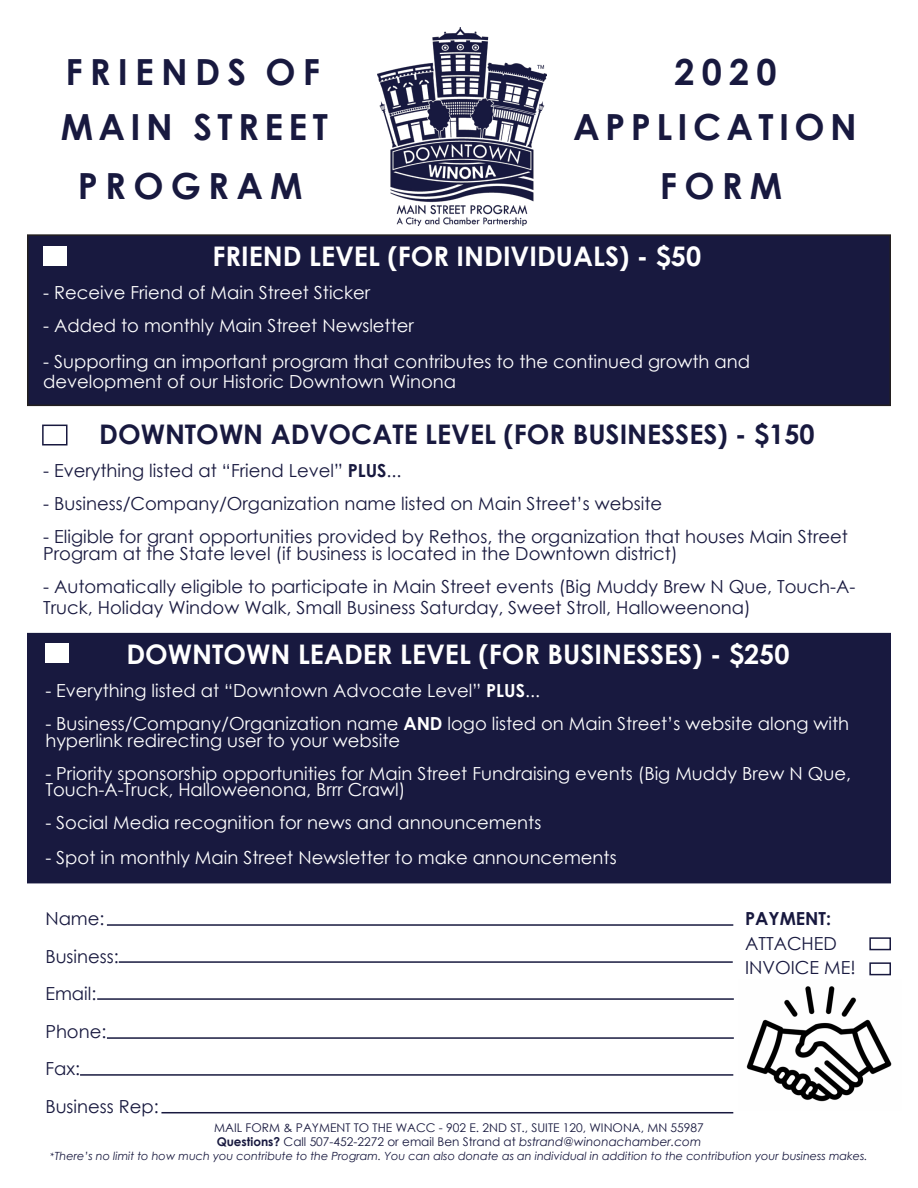
<style>
.page{position:relative;width:918px;height:1188px;background:#fff}
.page>*{position:absolute;margin:0;border:0;box-sizing:border-box;transform-origin:0 0}
.t1{font:700 36px "Century Gothic";letter-spacing:.2em;color:#18193f}
.t2{font:700 36px "Century Gothic";letter-spacing:.15em;color:#18193f}
.t3{font:700 27px "Century Gothic";color:#fff}
.t4{font:700 27px "Century Gothic";color:#18193f}
.t5{font:18px/16.5px "Century Gothic";color:#fff}
.t6{font:18px/37.5px "Century Gothic";color:#18193f}
.t7{font:700 18px "Century Gothic";color:#18193f}
.t8{font:12px/14.4px "Century Gothic";color:#18193f}
.t9{font:italic 11.25px "Century Gothic";color:#18193f}
.s1{font-weight:700}
.s2{font-style:italic}
.s3{font-family:"Minion Pro";font-style:normal}
</style>
<div class="page">
<div style="left:28px;top:235px;width:862px;height:170px;background:#18193f"></div>
<div style="left:27px;top:234px;width:864px;height:172px;border:2px solid #231f20"></div>
<img style="left:377px;top:27px;width:169px;height:199px">
<div style="left:43px;top:246px;width:24px;height:20px;background:#fff"></div>
<div style="left:42px;top:425px;width:26px;height:21px;background:#fff;border:2px solid #18193f"></div>
<div style="left:27px;top:633px;width:864px;height:250px;background:#18193f"></div>
<div style="left:45px;top:644px;width:24px;height:19px;background:#fff"></div>
<div style="left:869px;top:962px;width:22px;height:13px;border:2px solid #18193f"></div>
<div style="left:869px;top:937px;width:22px;height:13px;border:2px solid #18193f"></div>
<hr style="left:107px;top:924px;width:626px;height:2px;background:#18193f">
<hr style="left:97px;top:998px;width:637px;height:2px;background:#18193f">
<hr style="left:107px;top:1037px;width:627px;height:2px;background:#18193f">
<hr style="left:161px;top:1112px;width:572px;height:1px;background:#18193f">
<hr style="left:119px;top:961px;width:614px;height:2px;background:#18193f">
<img style="left:746px;top:986px;width:146px;height:116px">
<hr style="left:80px;top:1074px;width:653px;height:2px;background:#18193f">
<p class="t1" style="left:65px;top:45px;width:182px">FRIENDS</p>
<p class="t1" style="left:266px;top:45px;width:56px">OF</p>
<p class="t2" style="left:61px;top:100px;width:269px">MAIN STREET</p>
<p class="t1" style="left:78px;top:159px;width:226px">PROGRAM</p>
<p class="t1" style="left:674px;top:45px;width:104px">2020</p>
<p class="t2" style="left:573px;top:100px;width:285px">APPLICATION</p>
<p class="t1" style="left:660px;top:158px;width:124px">FORM</p>
<p class="t3" style="left:213px;top:236px;width:490px">FRIEND LEVEL (FOR INDIVIDUALS) - $50</p>
<p class="t5" style="left:43px;top:284px;width:329px">- Receive Friend of Main Street Sticker</p>
<p class="t5" style="left:43px;top:317px;width:372px">- Added to monthly Main Street Newsletter</p>
<p class="t5" style="left:43px;top:352px;width:708px;line-height:19.5px">- Supporting an important program that contributes to the continued growth and development of our Historic Downtown Winona</p>
<p class="t4" style="left:99px;top:414px;width:717px">DOWNTOWN ADVOCATE LEVEL (FOR BUSINESSES) - $150</p>
<p class="t6" style="left:43px;top:452px;width:360px">- Everything listed at “Friend Level” <span class="s1">PLUS</span>...</p>
<p class="t6" style="left:43px;top:485px;width:621px">- Business/Company/Organization name listed on Main Street’s website</p>
<p class="t6" style="left:43px;top:528px;width:806px;line-height:16.5px">- Eligible for grant opportunities provided by Rethos, the organization that houses Main Street<br>Program at the State level (if business is located in the Downtown district)</p>
<p class="t6" style="left:43px;top:576px;width:814px;line-height:21px">- Automatically eligible to participate in Main Street events (Big Muddy Brew N Que, Touch-A-<br>Truck, Holiday Window Walk, Small Business Saturday, Sweet Stroll, Halloweenona)</p>
<p class="t3" style="left:126px;top:634px;width:665px">DOWNTOWN LEADER LEVEL (FOR BUSINESSES) - $250</p>
<p class="t5" style="left:45px;top:682px;width:496px">- Everything listed at “Downtown Advocate Level” <span class="s1">PLUS</span>...</p>
<p class="t5" style="left:45px;top:715px;width:805px">- Business/Company/Organization name <span class="s1">AND</span> logo listed on Main Street’s website along with hyperlink redirecting user to your website</p>
<p class="t5" style="left:45px;top:765px;width:807px">- Priority sponsorship opportunities for Main Street Fundraising events (Big Muddy Brew N Que,<br>Touch-A-Truck, Halloweenona, Brrr Crawl)</p>
<p class="t5" style="left:45px;top:814px;width:498px">- Social Media recognition for news and announcements</p>
<p class="t5" style="left:45px;top:849px;width:573px">- Spot in monthly Main Street Newsletter to make announcements</p>
<p class="t6" style="left:45px;top:900px;width:75px">Name:<br>Business:<br>Email:<br>Phone:</p>
<p class="t6" style="left:45px;top:1050px;width:115px">Fax:<br>Business Rep:</p>
<p class="t7" style="left:745px;top:905px;width:88px">PAYMENT:</p>
<p class="t6" style="left:745px;top:924px;width:93px">ATTACHED</p>
<p class="t6" style="left:745px;top:949px;width:112px">INVOICE ME!</p>
<p class="t8" style="left:214px;top:1120px;width:491px">MAIL FORM &amp; PAYMENT TO THE WACC - 902 E. 2ND ST., SUITE 120, WINONA, MN 55987<br><span class="s1">Questions?</span> Call 507-452-2272 or email Ben Strand at <span class="s2">bstrand@winonachamber.com</span></p>
<p class="t9" style="left:50px;top:1148px;width:819px"><span class="s3">*</span>There’s no limit to how much you contribute to the Program. You can also donate as an individual in addition to the contribution your business makes.</p>
</div>
